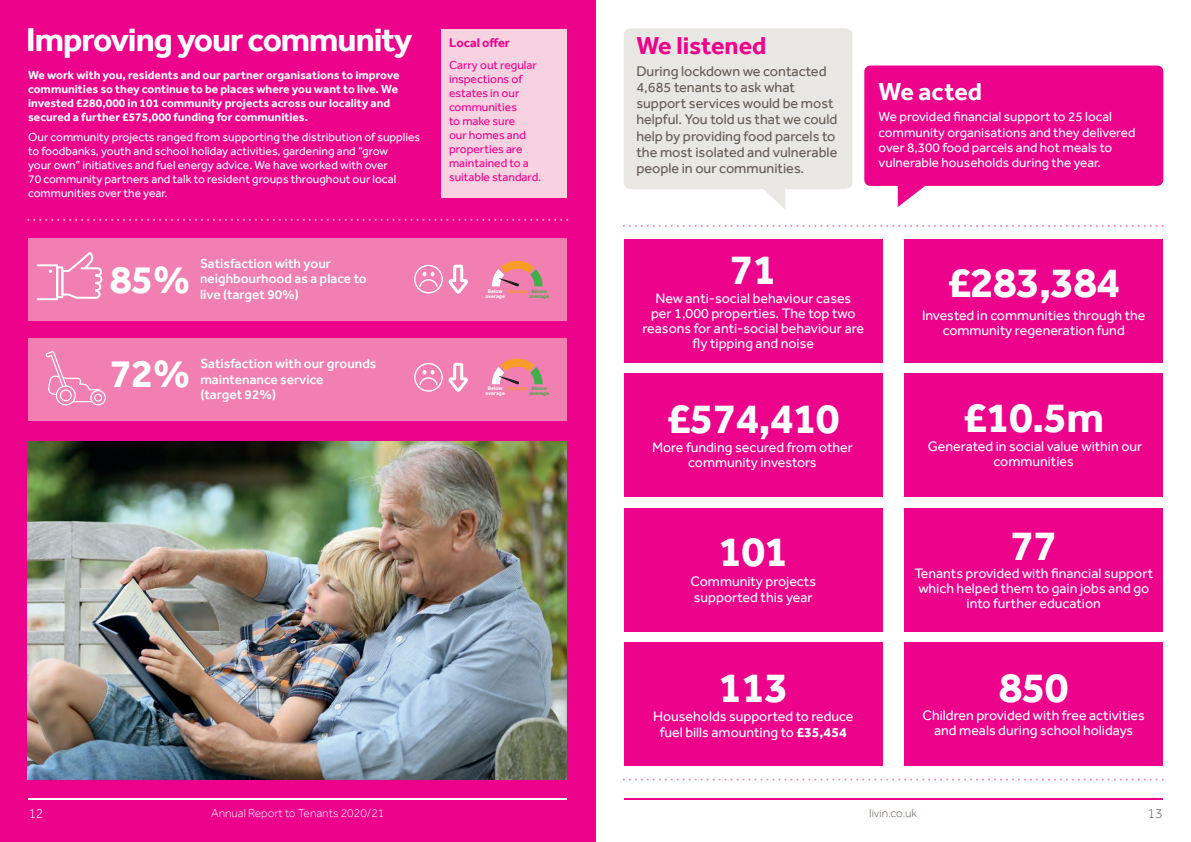
<style>
.page{position:relative;width:1191px;height:842px;background:#fff}
.page>*{position:absolute;margin:0;border:0;box-sizing:border-box;transform-origin:0 0}
.t1{font:700 43.7px "Effra";letter-spacing:-.02em;color:#fff}
.t2{font:700 40.8px "Effra";color:#fff}
.t3{font:700 34px "Effra";letter-spacing:-.03em;color:#fff}
.t4{font:700 25.2px "Effra";color:#ed028c}
.t5{font:700 25.2px "Effra";color:#fff}
.t6{font:14.4px/16.2px "Effra";color:#645b55}
.t7{font:14.2px/15px "Effra";color:#fff;text-align:center}
.t8{font:300 14px "Effra";color:#fff}
.t9{font:300 14px "Effra";color:#645b55}
.t10{font:500 13.6px/15.3px "Effra";color:#fff}
.t11{font:13.5px/15.3px "Effra";color:#fff}
.t12{font:700 12.9px "Effra";color:#ed028c}
.t13{font:12px/14px "Effra";color:#fff}
.t14{font:700 12px/14px "Effra";color:#fff}
.t15{font:12px/14px "Effra";color:#ed028c}
.t16{font:300 12px "Effra";color:#fff}
.t17{font:300 12px "Effra";color:#645b55}
.t18{font:700 5.5px/4.9px "Effra";letter-spacing:-.005em;color:#fff;text-align:center}
.t19{font:700 5.5px/4.9px "Effra";letter-spacing:-.005em;color:#40ae49;text-align:center}
.t20{font:700 5.5px "Effra";letter-spacing:-.005em;color:#f89c28}
.s1{font-weight:700}
</style>
<div class="page">
<div style="left:0;top:0;width:595px;height:842px;background:#ed028c"></div>
<svg style="left:624px;top:28px;width:228px;height:181px;background:#ebe9e6"></svg>
<div style="left:441px;top:30px;width:126px;height:168px;background:#f9d2e2"></div>
<svg style="left:27px;top:219px;width:541px;height:2px"></svg>
<svg style="left:623px;top:225px;width:540px;height:2px"></svg>
<svg style="left:623px;top:779px;width:540px;height:2px"></svg>
<svg style="left:864px;top:66px;width:299px;height:141px;background:#ef269c"></svg>
<hr style="left:28px;top:798px;width:539px;height:1px;background:#fff">
<hr style="left:624px;top:798px;width:538px;height:1px;background:#ed028c">
<div style="left:29px;top:338px;width:538px;height:82px;background:#f17fb1"></div>
<div style="left:29px;top:238px;width:538px;height:83px;background:#f17fb1"></div>
<svg style="left:492px;top:261px;width:50px;height:26px"></svg>
<svg style="left:492px;top:359px;width:50px;height:25px"></svg>
<svg style="left:414px;top:265px;width:54px;height:29px"></svg>
<svg style="left:414px;top:363px;width:54px;height:29px"></svg>
<div style="left:904px;top:508px;width:259px;height:123px;background:#ed028c"></div>
<div style="left:904px;top:642px;width:259px;height:124px;background:#ed028c"></div>
<div style="left:624px;top:642px;width:258px;height:124px;background:#ed028c"></div>
<div style="left:624px;top:508px;width:258px;height:123px;background:#ed028c"></div>
<div style="left:904px;top:240px;width:259px;height:123px;background:#ed028c"></div>
<div style="left:904px;top:373px;width:259px;height:124px;background:#ed028c"></div>
<div style="left:624px;top:373px;width:258px;height:124px;background:#ed028c"></div>
<div style="left:624px;top:240px;width:258px;height:123px;background:#ed028c"></div>
<img style="left:28px;top:441px;width:538px;height:339px">
<svg style="left:37px;top:252px;width:65px;height:48px"></svg>
<svg style="left:46px;top:351px;width:60px;height:54px"></svg>
<svg style="left:953px;top:112px;width:7px;height:9px"></svg>
<h3 class="t3" style="left:26px;top:19px;width:388px">Improving your community</h3>
<p class="t14" style="left:28px;top:68px;width:373px">We work with you, residents and our partner organisations to improve communities so they continue to be places where you want to live. We invested £280,000 in 101 community projects across our locality and secured a further £575,000 funding for communities.</p>
<p class="t13" style="left:28px;top:129px;width:393px">Our community projects ranged from supporting the distribution of supplies to foodbanks, youth and school holiday activities, gardening and “grow<br>your own” initiatives and fuel energy advice. We have worked with over<br>70 community partners and talk to resident groups throughout our local communities over the year.</p>
<h2 class="t2" style="left:110px;top:255px;width:82px">85%</h2>
<p class="t10" style="left:200px;top:256px;width:168px">Satisfaction with your neighbourhood as a place to live (target 90%)</p>
<h2 class="t2" style="left:110px;top:349px;width:82px">72%</h2>
<p class="t10" style="left:200px;top:356px;width:178px">Satisfaction with our grounds maintenance service<br>(target 92%)</p>
<p class="t12" style="left:449px;top:35px;width:62px">Local offer</p>
<p class="t15" style="left:449px;top:57px;width:94px">Carry out regular inspections of estates in our communities<br>to make sure<br>our homes and properties are maintained to a suitable standard.</p>
<p class="t18" style="left:485px;top:288px;width:21px">Below average</p>
<p class="t19" style="left:529px;top:288px;width:21px">Above average</p>
<p class="t20" style="left:507px;top:287px;width:22px">Average</p>
<p class="t18" style="left:485px;top:386px;width:21px">Below average</p>
<p class="t19" style="left:529px;top:386px;width:21px">Above average</p>
<p class="t20" style="left:507px;top:385px;width:22px">Average</p>
<h3 class="t4" style="left:636px;top:31px;width:132px">We listened</h3>
<p class="t6" style="left:636px;top:63px;width:202px">During lockdown we contacted<br>4,685 tenants to ask what support services would be most helpful. You told us that we could help by providing food parcels to the most isolated and vulnerable people in our communities.</p>
<h3 class="t5" style="left:878px;top:76px;width:105px">We acted</h3>
<p class="t11" style="left:878px;top:109px;width:258px">We provided nancial support to 25 local community organisations and they delivered over 8,300 food parcels and hot meals to vulnerable households during the year.</p>
<h1 class="t1" style="left:730px;top:244px;width:48px">71</h1>
<p class="t7" style="left:642px;top:290px;width:223px">New anti-social behaviour cases<br>per 1,000 properties. The top two reasons for anti-social behaviour are y tipping and noise</p>
<h1 class="t1" style="left:667px;top:392px;width:174px">£574,410</h1>
<p class="t7" style="left:652px;top:439px;width:202px">More funding secured from other community investors</p>
<h1 class="t1" style="left:718px;top:526px;width:71px">101</h1>
<p class="t7" style="left:690px;top:573px;width:127px;line-height:15.9px;text-align:left">Community projects supported this year</p>
<h1 class="t1" style="left:718px;top:661px;width:71px">113</h1>
<p class="t7" style="left:653px;top:708px;width:202px;line-height:15.9px">Households supported to reduce fuel bills amounting to <span class="s1">£35,454</span></p>
<h1 class="t1" style="left:947px;top:257px;width:174px">£283,384</h1>
<p class="t7" style="left:922px;top:307px;width:225px">Invested in communities through the community regeneration fund</p>
<h1 class="t1" style="left:963px;top:392px;width:142px">£10.5m</h1>
<p class="t7" style="left:927px;top:439px;width:216px">Generated in social value within our communities</p>
<h1 class="t1" style="left:1010px;top:519px;width:48px">77</h1>
<p class="t7" style="left:914px;top:566px;width:240px">Tenants provided with nancial support which helped them to gain jobs and go into further education</p>
<h1 class="t1" style="left:999px;top:661px;width:71px">850</h1>
<p class="t7" style="left:922px;top:707px;width:224px">Children provided with free activities and meals during school holidays</p>
<p class="t8" style="left:28px;top:805px;width:17px">12</p>
<p class="t16" style="left:211px;top:806px;width:175px">Annual Report to Tenants 2020/21</p>
<p class="t17" style="left:869px;top:806px;width:49px">livin.co.uk</p>
<p class="t9" style="left:1147px;top:805px;width:17px">13</p>
</div>
